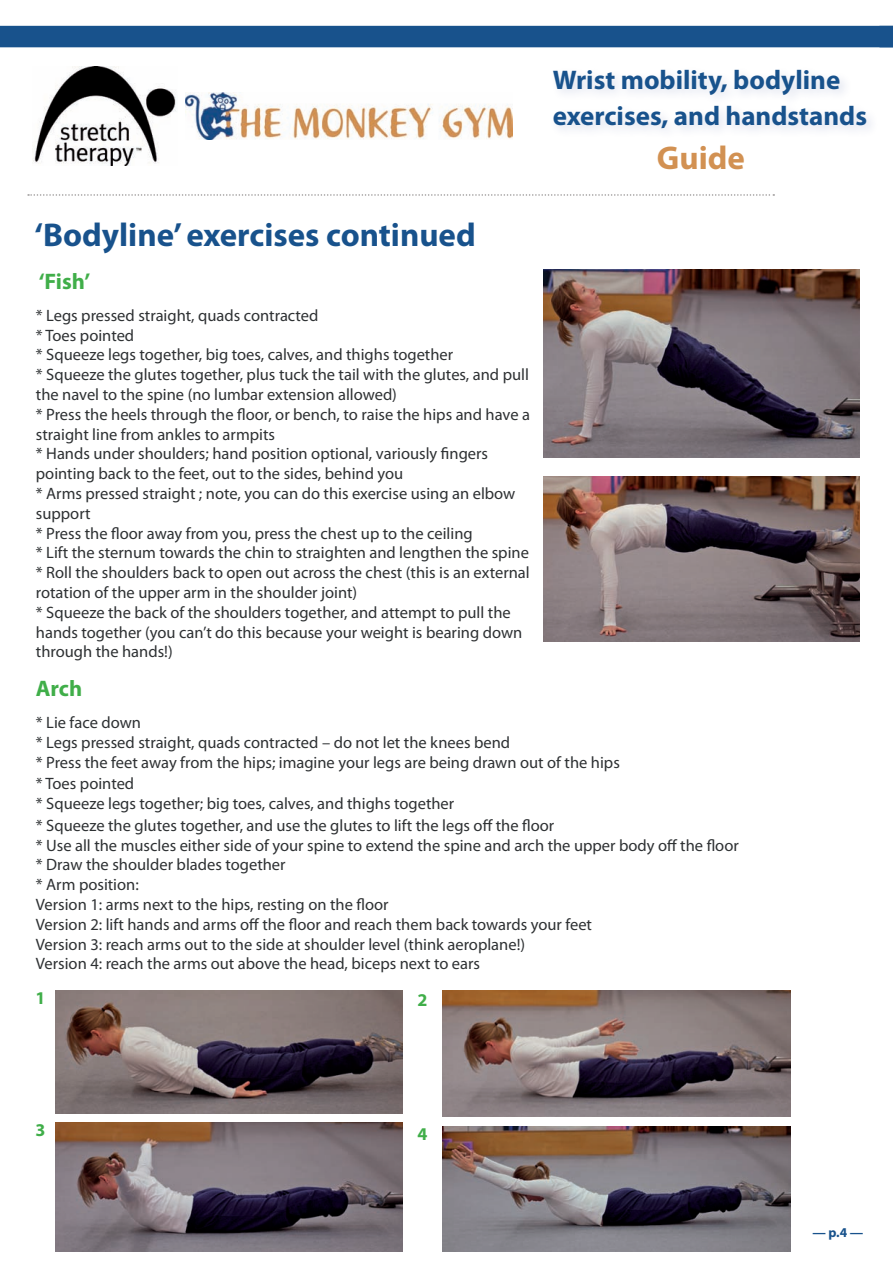
<style>
.page{position:relative;width:893px;height:1263px;background:#fff}
.page>*{position:absolute;margin:0;border:0;box-sizing:border-box;transform-origin:0 0}
.t1{font:700 33px "Myriad Pro";color:#18528c}
.t2{font:700 33px "Myriad Pro";color:#d29152}
.t3{font:700 27px/36px "Myriad Pro";color:#18528c}
.t4{font:700 22.5px "Myriad Pro";letter-spacing:-.005em;color:#40ae49}
.t5{font:700 18px "Myriad Pro";color:#40ae49}
.t6{font:16.5px/19.8px "Myriad Pro";color:#2e3133}
.t7{font:700 13.5px "Myriad Pro";color:#18528c}
</style>
<div class="page">
<svg style="left:28px;top:194px;width:746px;height:2px"></svg>
<img style="left:543px;top:269px;width:316px;height:189px">
<img style="left:543px;top:476px;width:316px;height:165px">
<img style="left:55px;top:990px;width:348px;height:123px">
<img style="left:443px;top:990px;width:347px;height:126px">
<img style="left:55px;top:1122px;width:348px;height:130px">
<img style="left:443px;top:1127px;width:347px;height:125px">
<img style="left:32px;top:66px;width:144px;height:100px">
<div style="left:548px;top:65px;width:330px;height:76px;background:#fafbfc"></div>
<img style="left:186px;top:93px;width:327px;height:46px">
<div style="left:0;top:26px;width:893px;height:21px;background:#18528c"></div>
<h2 class="t3" style="left:553px;top:61px;width:316px">Wrist mobility, bodyline exercises, and handstands</h2>
<h1 class="t1" style="left:34px;top:213px;width:443px">‘Bodyline’ exercises continued</h1>
<h3 class="t4" style="left:39px;top:267px;width:53px">‘Fish’</h3>
<p class="t6" style="left:36px;top:305px;width:496px">* Legs pressed straight, quads contracted<br>* Toes pointed<br>* Squeeze legs together, big toes, calves, and thighs together<br>* Squeeze the glutes together, plus tuck the tail with the glutes, and pull the navel to the spine (no lumbar extension allowed)<br>* Press the heels through the floor, or bench, to raise the hips and have a straight line from ankles to armpits<br>* Hands under shoulders; hand position optional, variously fingers pointing back to the feet, out to the sides, behind you<br>* Arms pressed straight ; note, you can do this exercise using an elbow support<br>* Press the floor away from you, press the chest up to the ceiling<br>* Lift the sternum towards the chin to straighten and lengthen the spine * Roll the shoulders back to open out across the chest (this is an external rotation of the upper arm in the shoulder joint)<br>* Squeeze the back of the shoulders together, and attempt to pull the hands together (you can’t do this because your weight is bearing down through the hands!)</p>
<h1 class="t2" style="left:657px;top:137px;width:89px">Guide</h1>
<h3 class="t4" style="left:36px;top:674px;width:48px">Arch</h3>
<p class="t6" style="left:36px;top:712px;width:585px">* Lie face down<br>* Legs pressed straight, quads contracted – do not let the knees bend<br>* Press the feet away from the hips; imagine your legs are being drawn out of the hips</p>
<p class="t6" style="left:36px;top:774px;width:420px">* Toes pointed<br>* Squeeze legs together; big toes, calves, and thighs together</p>
<p class="t6" style="left:36px;top:815px;width:704px">* Squeeze the glutes together, and use the glutes to lift the legs off the floor<br>* Use all the muscles either side of your spine to extend the spine and arch the upper body off the floor * Draw the shoulder blades together<br>* Arm position:<br>Version 1: arms next to the hips, resting on the floor<br>Version 2: lift hands and arms off the floor and reach them back towards your feet<br>Version 3: reach arms out to the side at shoulder level (think aeroplane!)<br>Version 4: reach the arms out above the head, biceps next to ears</p>
<p class="t5" style="left:36px;top:986px;width:11px">1</p>
<p class="t5" style="left:418px;top:988px;width:11px">2</p>
<p class="t5" style="left:36px;top:1118px;width:11px">3</p>
<p class="t5" style="left:418px;top:1122px;width:11px">4</p>
<p class="t7" style="left:812px;top:1223px;width:53px">— p.4 —</p>
</div>
